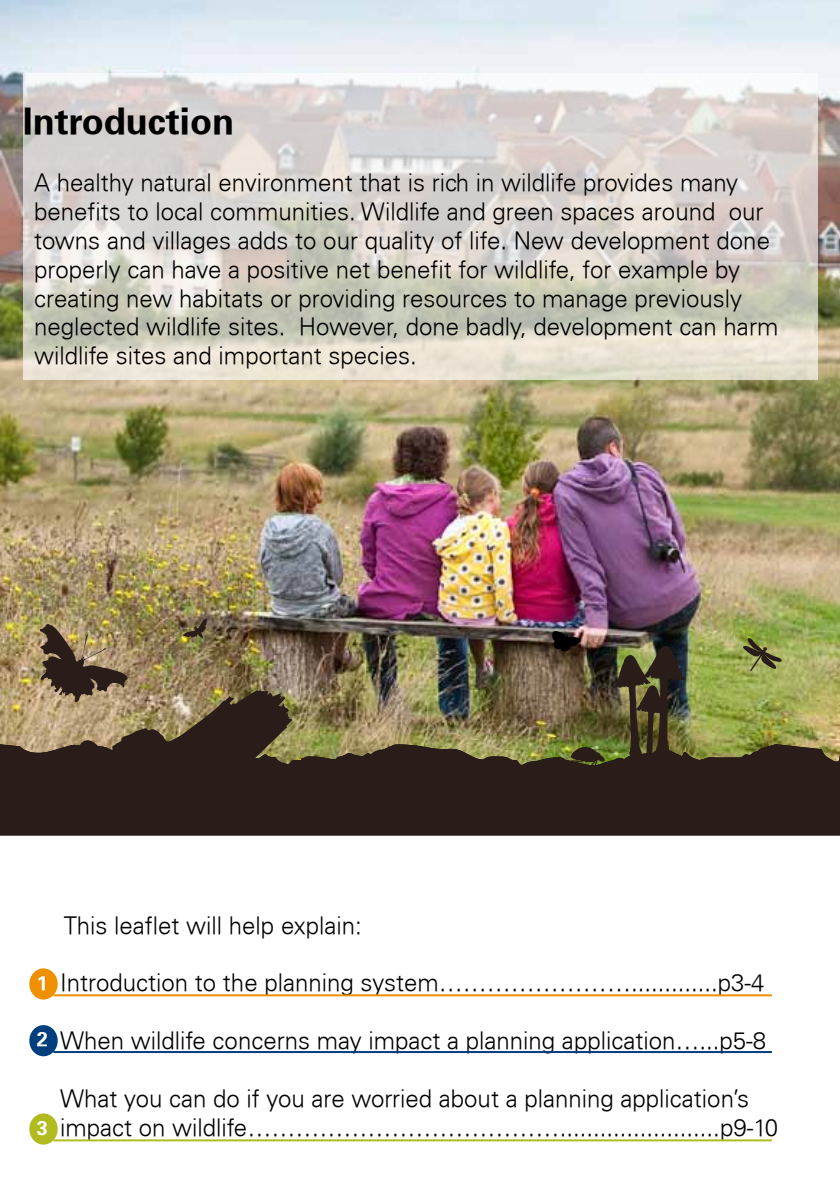
<style>
.page{position:relative;width:840px;height:1191px;background:#fff}
.page>*{position:absolute;margin:0;border:0;box-sizing:border-box;transform-origin:0 0}
.t1{font:700 36px "Univers";color:#000}
.t2{font:300 24px/28.8px "Univers";color:#000}
.t3{font:700 20px "Univers";color:#fff}
</style>
<div class="page">
<img style="left:0;top:0;width:839px;height:608px">
<img style="left:0;top:608px;width:839px;height:227px">
<svg style="left:552px;top:631px;width:28px;height:21px"></svg>
<svg style="left:742px;top:638px;width:39px;height:34px"></svg>
<div style="left:758px;top:773px;width:81px;height:58px;background:#291c19"></div>
<img style="left:613px;top:646px;width:72px;height:132px">
<img style="left:40px;top:618px;width:252px;height:173px">
<svg style="left:569px;top:746px;width:36px;height:20px"></svg>
<svg style="left:23px;top:74px;width:793px;height:306px;background:#dad6ce"></svg>
<div style="left:29px;top:968px;width:29px;height:31px;background:#f08f00;border-radius:50%"></div>
<hr style="left:53px;top:994px;width:718px;height:2px;background:#f08f00">
<div style="left:29px;top:1025px;width:29px;height:31px;background:#003e7e;border-radius:50%"></div>
<hr style="left:53px;top:1051px;width:718px;height:2px;background:#003e7e">
<div style="left:29px;top:1113px;width:29px;height:31px;background:#b2bb1e;border-radius:50%"></div>
<hr style="left:53px;top:1139px;width:718px;height:2px;background:#b2bb1e">
<h1 class="t1" style="left:23px;top:99px;width:213px">Introduction</h1>
<p class="t2" style="left:34px;top:168px;width:745px">A healthy natural environment that is rich in wildlife provides many benefits to local communities. Wildlife and green spaces around our towns and villages adds to our quality of life. New development done properly can have a positive net benefit for wildlife, for example by creating new habitats or providing resources to manage previously neglected wildlife sites. However, done badly, development can harm wildlife sites and important species.</p>
<p class="t3" style="left:37px;top:970px;width:13px">1</p>
<p class="t3" style="left:37px;top:1027px;width:13px">2</p>
<p class="t3" style="left:37px;top:1115px;width:13px">3</p>
<p class="t2" style="left:64px;top:911px;width:299px">This leaflet will help explain:</p>
<p class="t2" style="left:60px;top:968px;width:705px">Introduction to the planning system…………………….............p3-4</p>
<p class="t2" style="left:60px;top:1026px;width:707px">When wildlife concerns may impact a planning application…...p5-8</p>
<p class="t2" style="left:60px;top:1083px;width:719px">What you can do if you are worried about a planning application’s impact on wildlife…………………………………........................p9-10</p>
</div>
